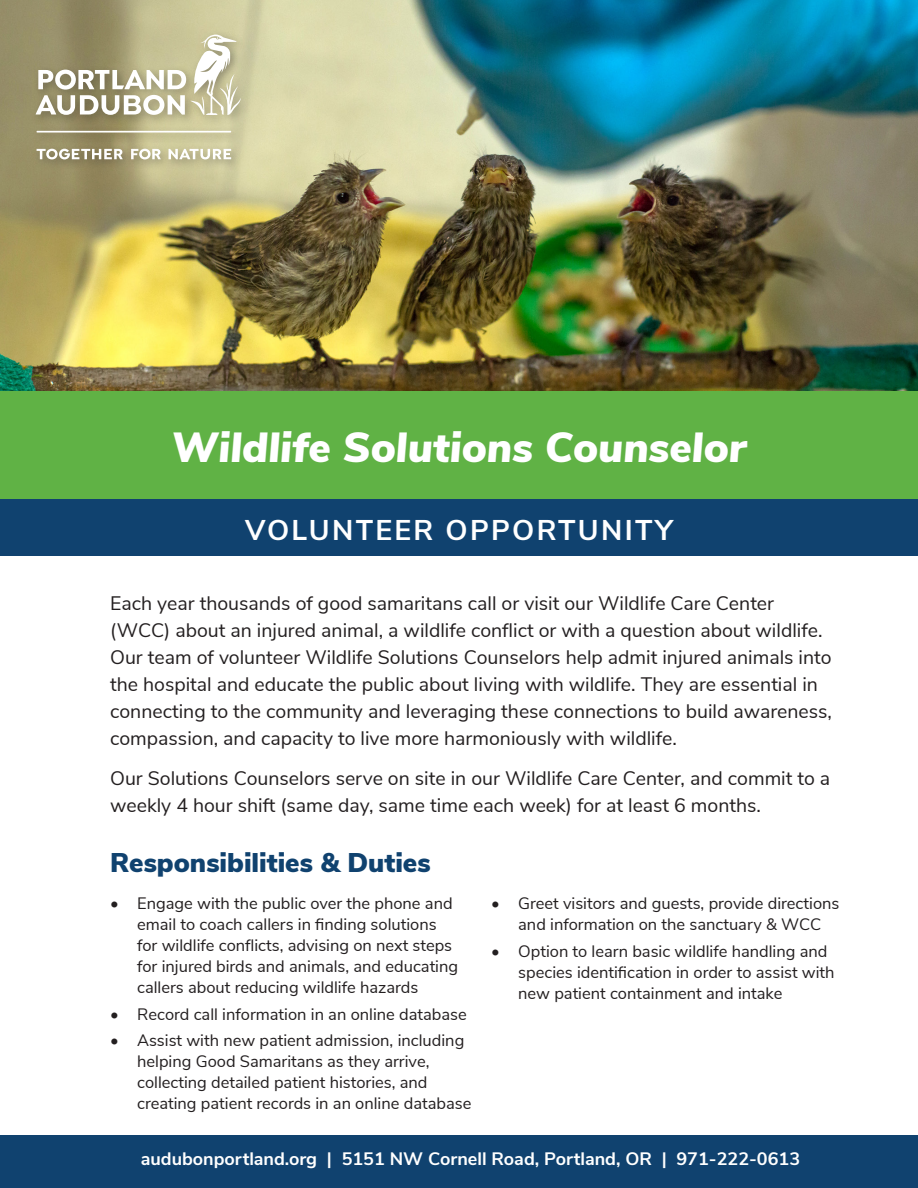
<style>
.page{position:relative;width:918px;height:1188px;background:#fff}
.page>*{position:absolute;margin:0;border:0;box-sizing:border-box;transform-origin:0 0}
.t1{font:italic 900 42px "Nunito Sans";color:#fff}
.t2{font:700 28.5px "Nunito Sans";letter-spacing:.08em;color:#fff}
.t3{font:900 27px "Nunito Sans";color:#10426f}
.t4{font:19.5px/27px "Nunito Sans";color:#231f20}
.t5{font:700 18px "Nunito Sans";color:#fff}
.t6{font:16.5px/21px "Nunito Sans";color:#231f20}
</style>
<div class="page">
<img style="left:0;top:0;width:918px;height:391px">
<div style="left:0;top:391px;width:918px;height:109px;background:#60b245"></div>
<div style="left:0;top:500px;width:918px;height:56px;background:#10426f"></div>
<div style="left:0;top:1135px;width:918px;height:53px;background:#10426f"></div>
<div style="left:32px;top:30px;width:219px;height:140px;background:#231f20;opacity:.35"></div>
<svg style="left:37px;top:131px;width:194px;height:2px"></svg>
<svg style="left:37px;top:149px;width:86px;height:10px"></svg>
<svg style="left:131px;top:149px;width:30px;height:10px"></svg>
<svg style="left:169px;top:149px;width:62px;height:10px"></svg>
<svg style="left:36px;top:35px;width:205px;height:80px"></svg>
<p class="t1" style="left:172px;top:416px;width:576px">Wildlife Solutions Counselor</p>
<p class="t2" style="left:245px;top:509px;width:429px">VOLUNTEER OPPORTUNITY</p>
<p class="t4" style="left:110px;top:588px;width:723px">Each year thousands of good samaritans call or visit our Wildlife Care Center (WCC) about an injured animal, a wildlife conflict or with a question about wildlife.<br>Our team of volunteer Wildlife Solutions Counselors help admit injured animals into the hospital and educate the public about living with wildlife. They are essential in connecting to the community and leveraging these connections to build awareness, compassion, and capacity to live more harmoniously with wildlife.</p>
<p class="t4" style="left:110px;top:764px;width:722px">Our Solutions Counselors serve on site in our Wildlife Care Center, and commit to a weekly 4 hour shift (same day, same time each week) for at least 6 months.</p>
<p class="t3" style="left:110px;top:843px;width:322px">Responsibilities &amp; Duties</p>
<p class="t6" style="left:137px;top:892px;width:323px;text-indent:-27px">• Engage with the public over the phone and email to coach callers in finding solutions for wildlife conflicts, advising on next steps for injured birds and animals, and educating callers about reducing wildlife hazards</p>
<p class="t6" style="left:110px;top:1003px;width:358px">• Record call information in an online database</p>
<p class="t6" style="left:137px;top:1029px;width:336px;text-indent:-27px">• Assist with new patient admission, including helping Good Samaritans as they arrive, collecting detailed patient histories, and creating patient records in an online database</p>
<p class="t6" style="left:491px;top:892px;width:350px;text-align:center">• Greet visitors and guests, provide directions and information on the sanctuary &amp; WCC</p>
<p class="t6" style="left:518px;top:940px;width:318px;text-indent:-27px">• Option to learn basic wildlife handling and species identification in order to assist with new patient containment and intake</p>
<p class="t5" style="left:141px;top:1146px;width:661px">audubonportland.org | 5151 NW Cornell Road, Portland, OR | 971-222-0613</p>
</div>
